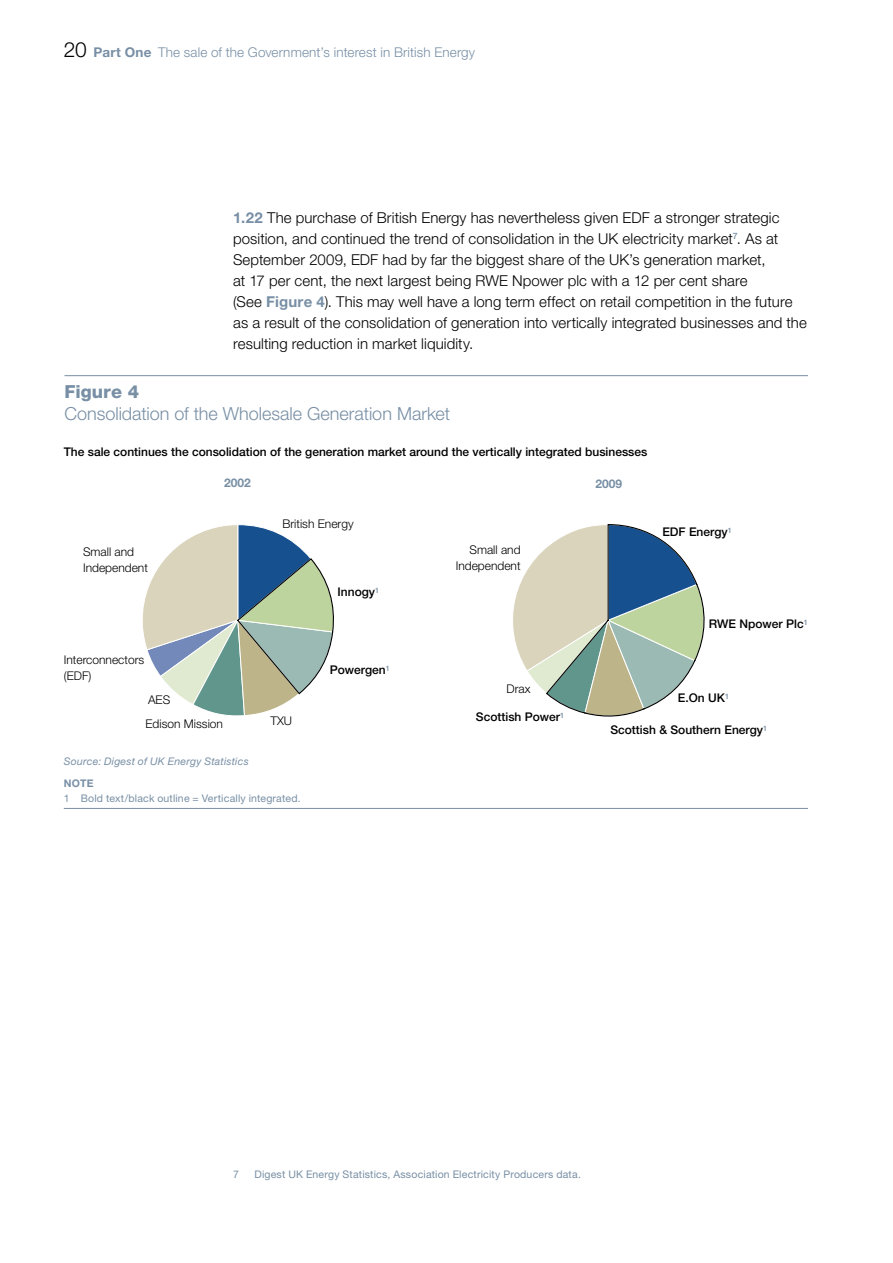
<style>
.page{position:relative;width:893px;height:1263px;background:#fff}
.page>*{position:absolute;margin:0;border:0;box-sizing:border-box;transform-origin:0 0}
.t1{font:300 18px/22.5px "Helvetica Neue LT Std";color:#788fa5}
.BC_10_14pt_45___NUMB{font:300 15px/21px "Helvetica Neue LT Std";letter-spacing:.005em;color:#000}
.t2{font:300 13.5px "Helvetica Neue LT Std";letter-spacing:.01em;color:#788fa5}
.t3{font:500 12px "Helvetica Neue LT Std";color:#000}
.t4{font:300 12px/16.5px "Helvetica Neue LT Std";color:#000}
.t5{font:700 12px "Helvetica Neue LT Std";color:#788fa5}
.FTNOTES_7_9pt_55{font:10.5px/15.6px "Helvetica Neue LT Std";letter-spacing:.02em;color:#788fa5}
.t6{font:italic 10.5px "Helvetica Neue LT Std";letter-spacing:.02em;color:#788fa5}
.s1{font-size:20.85px;color:#000}
.s2{font-weight:700}
.s3{font-weight:700;color:#788fa5}
.s4{font-weight:800}
</style>
<div class="page">
<hr style="left:65px;top:375px;width:743px;height:1px;background:#788fa5">
<svg style="left:513px;top:524px;width:192px;height:193px"></svg>
<hr style="left:64px;top:808px;width:744px;height:1px;background:#788fa5">
<svg style="left:142px;top:524px;width:192px;height:192px"></svg>
<p class="t2" style="left:64px;top:44px;width:413px"><span class="s1">20</span> <span class="s2">Part One</span> The sale of the Government’s interest in British Energy</p>
<p class="BC_10_14pt_45___NUMB" style="left:233px;top:207px;width:575px"><span class="s3">1.22</span> The purchase of British Energy has nevertheless given EDF a stronger strategic position, and continued the trend of consolidation in the UK electricity market<sup>7</sup>. As at September 2009, EDF had by far the biggest share of the UK’s generation market,<br>at 17 per cent, the next largest being RWE Npower plc with a 12 per cent share<br>(See <span class="s3">Figure 4</span>). This may well have a long term effect on retail competition in the future as a result of the consolidation of generation into vertically integrated businesses and the resulting reduction in market liquidity.</p>
<p class="t1" style="left:65px;top:380px;width:387px"><span class="s4">Figure 4<br></span>Consolidation of the Wholesale Generation Market</p>
<p class="t3" style="left:64px;top:444px;width:585px">The sale continues the consolidation of the generation market around the vertically integrated businesses</p>
<p class="t4" style="left:83px;top:543px;width:66px">Small and<br>Independent</p>
<p class="t4" style="left:64px;top:651px;width:82px">Interconnectors (EDF)</p>
<p class="t4" style="left:148px;top:691px;width:24px">AES</p>
<p class="t5" style="left:224px;top:475px;width:28px">2002</p>
<p class="t5" style="left:595px;top:476px;width:28px">2009</p>
<p class="t4" style="left:282px;top:515px;width:73px">British Energy</p>
<p class="t3" style="left:338px;top:584px;width:43px">Innogy<sup>1</sup></p>
<p class="t3" style="left:330px;top:662px;width:62px">Powergen<sup>1</sup></p>
<p class="t4" style="left:456px;top:541px;width:66px;text-align:right">Small and<br>Independent</p>
<p class="t4" style="left:507px;top:680px;width:25px">Drax</p>
<p class="t3" style="left:662px;top:524px;width:71px">EDF Energy<sup>1</sup></p>
<p class="t3" style="left:709px;top:616px;width:100px">RWE Npower Plc<sup>1</sup></p>
<p class="t3" style="left:678px;top:690px;width:53px">E.On UK<sup>1</sup></p>
<p class="t4" style="left:145px;top:715px;width:79px">Edison Mission</p>
<p class="t6" style="left:64px;top:755px;width:186px">Source: Digest of UK Energy Statistics</p>
<p class="t4" style="left:270px;top:712px;width:23px">TXU</p>
<p class="FTNOTES_7_9pt_55" style="left:64px;top:775px;width:238px"><span class="s2">NOTE<br></span>1 Bold text/black outline = Vertically integrated.</p>
<p class="t3" style="left:476px;top:709px;width:90px">Scottish Power<sup>1</sup></p>
<p class="t3" style="left:610px;top:722px;width:158px">Scottish &amp; Southern Energy<sup>1</sup></p>
<p class="FTNOTES_7_9pt_55" style="left:233px;top:1166px;width:7px">7</p>
<p class="FTNOTES_7_9pt_55" style="left:254px;top:1166px;width:328px">Digest UK Energy Statistics, Association Electricity Producers data.</p>
</div>
